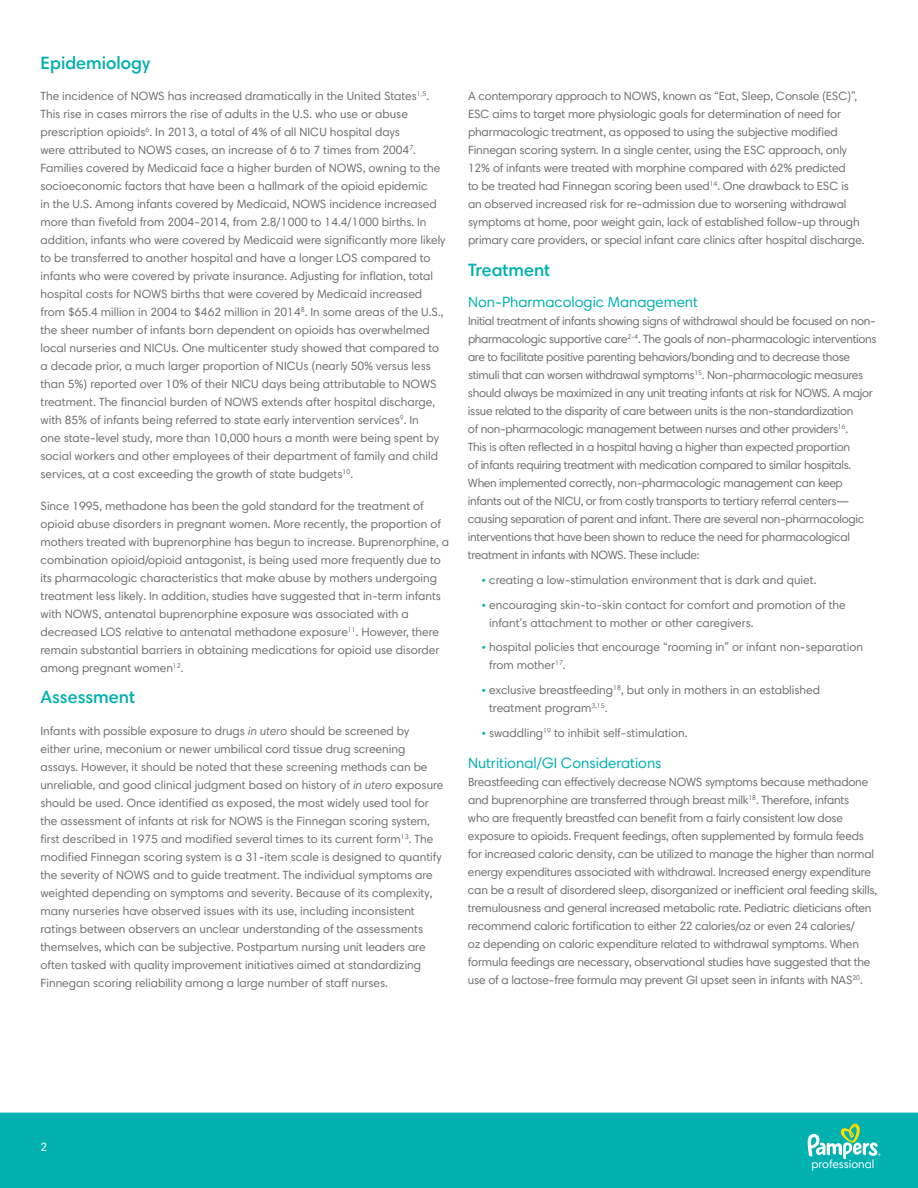
<style>
.page{position:relative;width:918px;height:1188px;background:#fff}
.page>*{position:absolute;margin:0;border:0;box-sizing:border-box;transform-origin:0 0}
.t1{font:600 18px "Harmonia Sans Pro";color:#00b1b0}
.t2{font:15px "Harmonia Sans Pro";color:#00b1b0}
.t3{font:12px/18px "Harmonia Sans Pro";letter-spacing:-.005em;color:#6d6e71}
.t4{font:12px/18px "Harmonia Sans Pro";letter-spacing:-.025em;color:#6d6e71}
.t5{font:12px "Harmonia Sans Pro";color:#fff}
.t6{font:11.7px "Harmonia Sans Pro";color:#fff}
.s1{font-style:italic}
.s2{color:#00b1b0}
</style>
<div class="page">
<div style="left:0;top:1113px;width:918px;height:75px;background:#00b1b0"></div>
<svg style="left:808px;top:1124px;width:73px;height:35px"></svg>
<h1 class="t1" style="left:40px;top:51px;width:111px">Epidemiology</h1>
<p class="t3" style="left:40px;top:87px;width:407px">The incidence of NOWS has increased dramatically in the United States<sup>1,5</sup>.<br>This rise in cases mirrors the rise of adults in the U.S. who use or abuse prescription opioids<sup>6</sup>. In 2013, a total of 4% of all NICU hospital days<br>were attributed to NOWS cases, an increase of 6 to 7 times from 2004<sup>7</sup>.<br>Families covered by Medicaid face a higher burden of NOWS, owning to the socioeconomic factors that have been a hallmark of the opioid epidemic<br>in the U.S. Among infants covered by Medicaid, NOWS incidence increased more than fivefold from 2004-2014, from 2.8/1000 to 14.4/1000 births. In addition, infants who were covered by Medicaid were significantly more likely to be transferred to another hospital and have a longer LOS compared to infants who were covered by private insurance. Adjusting for inflation, total hospital costs for NOWS births that were covered by Medicaid increased from $65.4 million in 2004 to $462 million in 2014<sup>8</sup>. In some areas of the U.S., the sheer number of infants born dependent on opioids has overwhelmed local nurseries and NICUs. One multicenter study showed that compared to a decade prior, a much larger proportion of NICUs (nearly 50% versus less than 5%) reported over 10% of their NICU days being attributable to NOWS treatment. The financial burden of NOWS extends after hospital discharge, with 85% of infants being referred to state early intervention services<sup>9</sup>. In<br>one state-level study, more than 10,000 hours a month were being spent by social workers and other employees of their department of family and child services, at a cost exceeding the growth of state budgets<sup>10</sup>.</p>
<p class="t3" style="left:41px;top:496px;width:410px">Since 1995, methadone has been the gold standard for the treatment of opioid abuse disorders in pregnant women. More recently, the proportion of mothers treated with buprenorphine has begun to increase. Buprenorphine, a combination opioid/opioid antagonist, is being used more frequently due to its pharmacologic characteristics that make abuse by mothers undergoing treatment less likely. In addition, studies have suggested that in-term infants with NOWS, antenatal buprenorphine exposure was associated with a decreased LOS relative to antenatal methadone exposure<sup>11</sup>. However, there remain substantial barriers in obtaining medications for opioid use disorder among pregnant women<sup>12</sup>.</p>
<h1 class="t1" style="left:40px;top:686px;width:96px">Assessment</h1>
<p class="t3" style="left:40px;top:721px;width:404px">Infants with possible exposure to drugs <span class="s1">in utero</span> should be screened by<br>either urine, meconium or newer umbilical cord tissue drug screening assays. However, it should be noted that these screening methods can be unreliable, and good clinical judgment based on history of <span class="s1">in utero</span> exposure should be used. Once identified as exposed, the most widely used tool for the assessment of infants at risk for NOWS is the Finnegan scoring system, first described in 1975 and modified several times to its current form<sup>13</sup>. The modified Finnegan scoring system is a 31-item scale is designed to quantify the severity of NOWS and to guide treatment. The individual symptoms are weighted depending on symptoms and severity. Because of its complexity, many nurseries have observed issues with its use, including inconsistent ratings between observers an unclear understanding of the assessments themselves, which can be subjective. Postpartum nursing unit leaders are often tasked with quality improvement initiatives aimed at standardizing Finnegan scoring reliability among a large number of staff nurses.</p>
<p class="t3" style="left:468px;top:87px;width:398px">A contemporary approach to NOWS, known as “Eat, Sleep, Console (ESC)”, ESC aims to target more physiologic goals for determination of need for pharmacologic treatment, as opposed to using the subjective modified Finnegan scoring system. In a single center, using the ESC approach, only 12% of infants were treated with morphine compared with 62% predicted<br>to be treated had Finnegan scoring been used<sup>14</sup>. One drawback to ESC is an observed increased risk for re-admission due to worsening withdrawal symptoms at home, poor weight gain, lack of established follow-up through primary care providers, or special infant care clinics after hospital discharge.</p>
<h1 class="t1" style="left:468px;top:258px;width:84px">Treatment</h1>
<p class="t2" style="left:468px;top:293px;width:232px">Non-Pharmacologic Management</p>
<p class="t4" style="left:468px;top:312px;width:410px">Initial treatment of infants showing signs of withdrawal should be focused on non&shy;pharmacologic supportive care<sup>2-4</sup>. The goals of non-pharmacologic interventions are to facilitate positive parenting behaviors/bonding and to decrease those stimuli that can worsen withdrawal symptoms<sup>15</sup>. Non-pharmacologic measures should always be maximized in any unit treating infants at risk for NOWS. A major issue related to the disparity of care between units is the non-standardization<br>of non-pharmacologic management between nurses and other providers<sup>16</sup>.<br>This is often reflected in a hospital having a higher than expected proportion<br>of infants requiring treatment with medication compared to similar hospitals.<br>When implemented correctly, non-pharmacologic management can keep infants out of the NICU, or from costly transports to tertiary referral centers— causing separation of parent and infant. There are several non-pharmacologic interventions that have been shown to reduce the need for pharmacological treatment in infants with NOWS. These include:</p>
<p class="t3" style="left:481px;top:571px;width:337px"><span class="s2">•</span> creating a low-stimulation environment that is dark and quiet.</p>
<p class="t3" style="left:489px;top:595px;width:358px;text-indent:-8px"><span class="s2">•</span> encouraging skin-to-skin contact for comfort and promotion of the infant’s attachment to mother or other caregivers.</p>
<p class="t3" style="left:489px;top:638px;width:375px;text-indent:-8px"><span class="s2">•</span> hospital policies that encourage “rooming in” or infant non-separation from mother<sup>17</sup>.</p>
<p class="t3" style="left:489px;top:681px;width:332px;text-indent:-8px"><span class="s2">•</span> exclusive breastfeeding<sup>18</sup>, but only in mothers in an established treatment program<sup>3,15</sup>.</p>
<p class="t3" style="left:482px;top:724px;width:208px"><span class="s2">•</span> swaddling<sup>19</sup> to inhibit self-stimulation.</p>
<p class="t2" style="left:468px;top:754px;width:195px">Nutritional/GI Considerations</p>
<p class="t3" style="left:468px;top:773px;width:411px">Breastfeeding can effectively decrease NOWS symptoms because methadone and buprenorphine are transferred through breast milk<sup>18</sup>. Therefore, infants<br>who are frequently breastfed can benefit from a fairly consistent low dose exposure to opioids. Frequent feedings, often supplemented by formula feeds for increased caloric density, can be utilized to manage the higher than normal energy expenditures associated with withdrawal. Increased energy expenditure can be a result of disordered sleep, disorganized or inefficient oral feeding skills, tremulousness and general increased metabolic rate. Pediatric dieticians often recommend caloric fortification to either 22 calories/oz or even 24 calories/<br>oz depending on caloric expenditure related to withdrawal symptoms. When formula feedings are necessary, observational studies have suggested that the use of a lactose-free formula may prevent GI upset seen in infants with NAS<sup>20</sup>.</p>
<p class="t5" style="left:40px;top:1140px;width:8px">2</p>
<p class="t6" style="left:811px;top:1157px;width:64px">professional</p>
</div>
